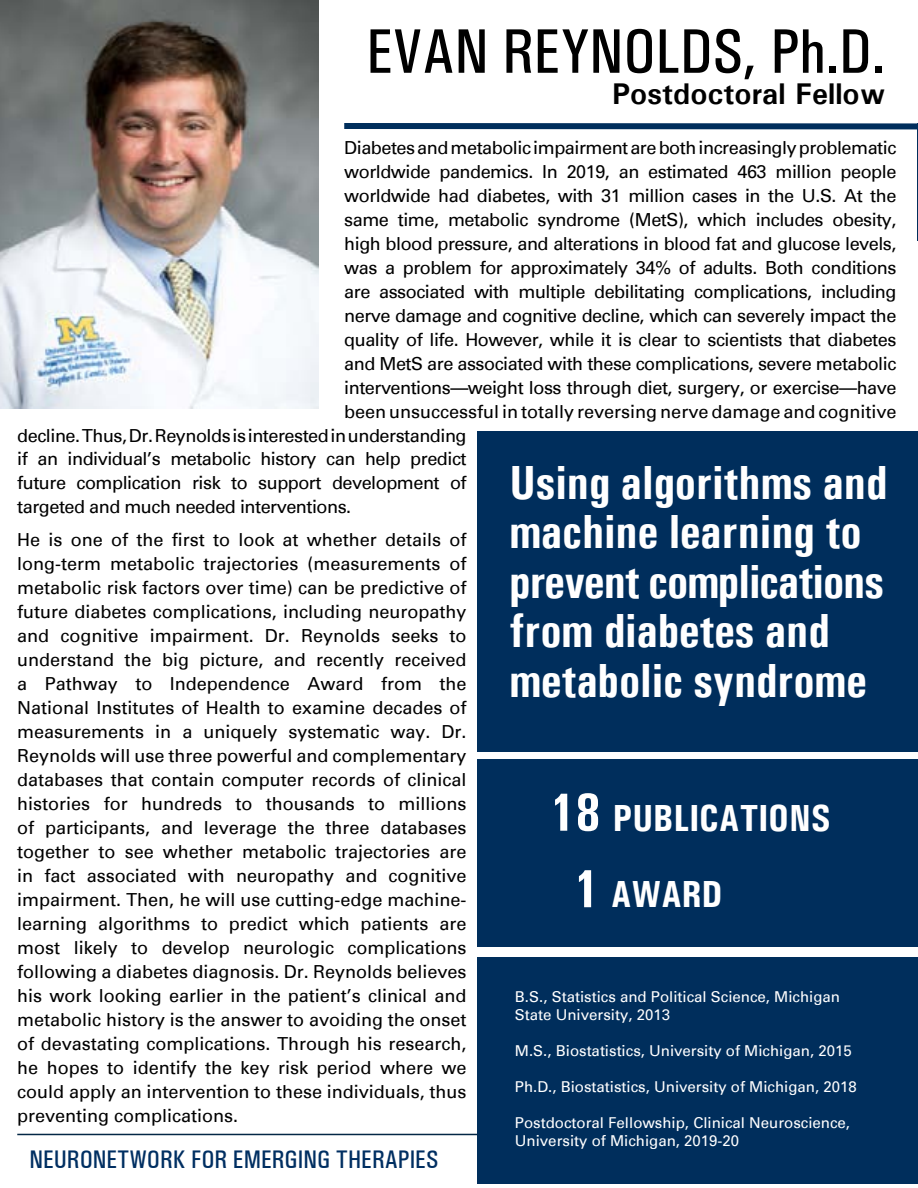
<style>
.page{position:relative;width:918px;height:1188px;background:#fff}
.page>*{position:absolute;margin:0;border:0;box-sizing:border-box;transform-origin:0 0}
.t1{font:500 condensed 63px "Univers";color:#000}
.t2{font:700 condensed 48px/49.5px "Univers";color:#fff}
.t3{font:700 condensed 37.8px/76.5px "Univers";color:#fff}
.t4{font:700 30px "Univers";color:#000}
.t5{font:500 condensed 25.5px "Univers";color:#002f62}
.t6{font:18px/24px "Univers";color:#000;text-align:justify}
.t7{font:15px/18px "Univers";color:#fff}
.s1{font-size:54px}
</style>
<div class="page">
<img style="left:0;top:0;width:318px;height:409px">
<div style="left:477px;top:431px;width:441px;height:321px;background:#002e5c"></div>
<svg style="left:344px;top:123px;width:573px;height:7px"></svg>
<div style="left:477px;top:957px;width:441px;height:226px;background:#002e5c"></div>
<div style="left:477px;top:760px;width:441px;height:187px;background:#002e5c"></div>
<hr style="left:917px;top:123px;width:1px;height:117px;background:#002e5c">
<hr style="left:17px;top:1134px;width:460px;height:1px;background:#042745">
<h1 class="t1" style="left:366px;top:14px;width:521px">EVAN REYNOLDS, Ph.D.</h1>
<h3 class="t4" style="left:612px;top:75px;width:275px">Postdoctoral Fellow</h3>
<p class="t6" style="left:344px;top:136px;width:554px">Diabetes and metabolic impairment are both increasingly problematic worldwide pandemics. In 2019, an estimated 463 million people worldwide had diabetes, with 31 million cases in the U.S. At the same time, metabolic syndrome (MetS), which includes obesity, high blood pressure, and alterations in blood fat and glucose levels, was a problem for approximately 34% of adults. Both conditions are associated with multiple debilitating complications, including nerve damage and cognitive decline, which can severely impact the quality of life. However, while it is clear to scientists that diabetes and MetS are associated with these complications, severe metabolic interventions—weight loss through diet, surgery, or exercise—have been unsuccessful in totally reversing nerve damage and cognitive</p>
<p class="t6" style="left:17px;top:423px;width:451px">decline. Thus, Dr. Reynolds is interested in understanding if an individual’s metabolic history can help predict future complication risk to support development of targeted and much needed interventions.</p>
<p class="t6" style="left:17px;top:528px;width:451px">He is one of the first to look at whether details of long-term metabolic trajectories (measurements of metabolic risk factors over time) can be predictive of future diabetes complications, including neuropathy and cognitive impairment. Dr. Reynolds seeks to understand the big picture, and recently received a Pathway to Independence Award from the National Institutes of Health to examine decades of measurements in a uniquely systematic way. Dr.<br>Reynolds will use three powerful and complementary databases that contain computer records of clinical histories for hundreds to thousands to millions of participants, and leverage the three databases together to see whether metabolic trajectories are in fact associated with neuropathy and cognitive impairment. Then, he will use cutting-edge machine&shy;learning algorithms to predict which patients are most likely to develop neurologic complications following a diabetes diagnosis. Dr. Reynolds believes his work looking earlier in the patient’s clinical and metabolic history is the answer to avoiding the onset of devastating complications. Through his research, he hopes to identify the key risk period where we could apply an intervention to these individuals, thus preventing complications.</p>
<h3 class="t5" style="left:29px;top:1144px;width:410px">NEURONETWORK FOR EMERGING THERAPIES</h3>
<h2 class="t2" style="left:509px;top:457px;width:379px">Using algorithms and machine learning to prevent complications from diabetes and metabolic syndrome</h2>
<h3 class="t3" style="left:573px;top:779px;width:260px;text-indent:-24px"><span class="s1">18</span> PUBLICATIONS<br><span class="s1">1</span> AWARD</h3>
<p class="t7" style="left:515px;top:988px;width:327px">B.S., Statistics and Political Science, Michigan<br>State University, 2013</p>
<p class="t7" style="left:515px;top:1042px;width:338px">M.S., Biostatistics, University of Michigan, 2015</p>
<p class="t7" style="left:515px;top:1078px;width:343px">Ph.D., Biostatistics, University of Michigan, 2018</p>
<p class="t7" style="left:515px;top:1114px;width:337px">Postdoctoral Fellowship, Clinical Neuroscience,<br>University of Michigan, 2019-20</p>
</div>
